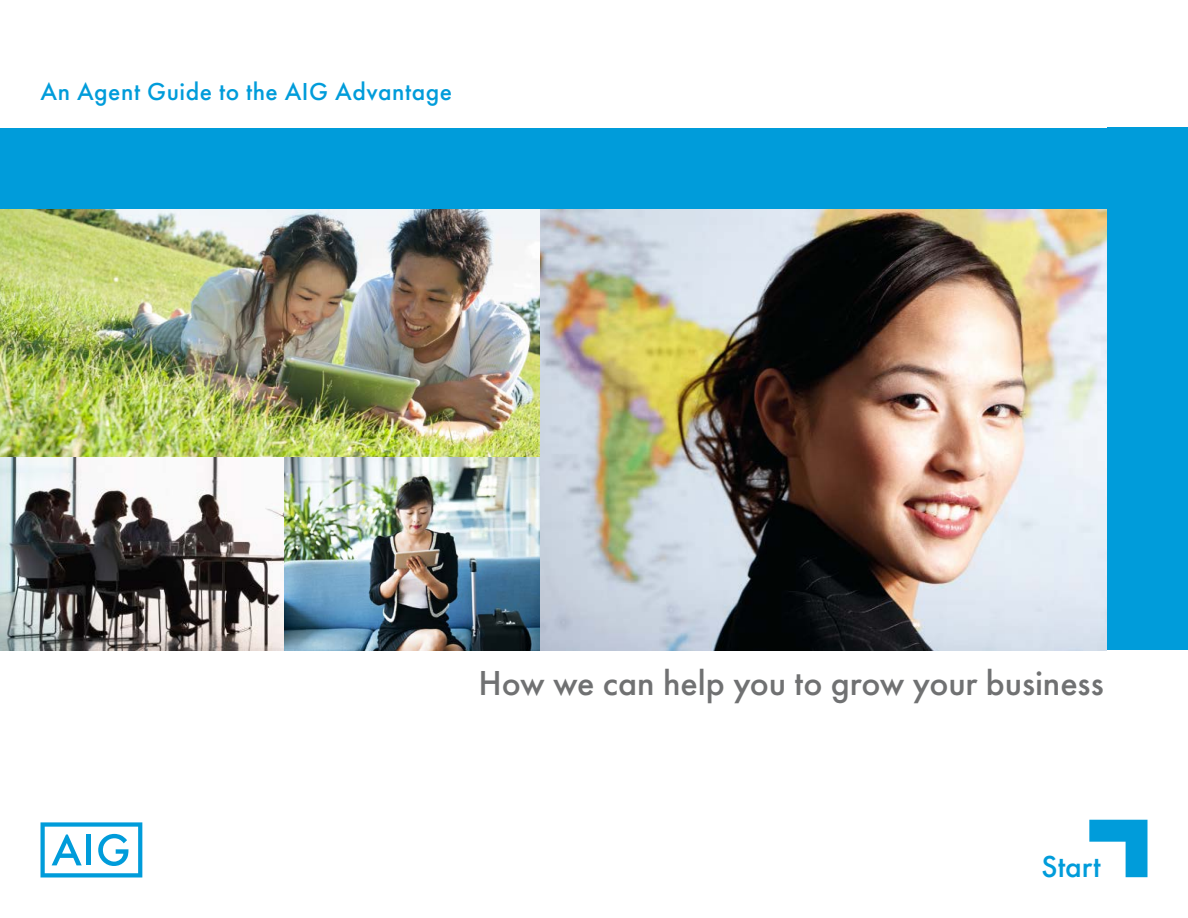
<style>
.page{position:relative;width:1188px;height:918px;background:#fff}
.page>*{position:absolute;margin:0;border:0;box-sizing:border-box;transform-origin:0 0}
.t1{font:500 36px "Futura PT";color:#707172}
.t2{font:500 31.5px "Futura PT";color:#009cda}
.t3{font:500 25.5px "Futura PT";letter-spacing:.02em;color:#009cda}
</style>
<div class="page">
<svg style="left:40px;top:822px;width:102px;height:56px"></svg>
<svg style="left:1089px;top:820px;width:59px;height:57px"></svg>
<img style="left:540px;top:209px;width:567px;height:441px">
<img style="left:284px;top:457px;width:256px;height:193px">
<img style="left:0;top:457px;width:284px;height:193px">
<img style="left:0;top:209px;width:540px;height:248px">
<div style="left:0;top:128px;width:1188px;height:81px;background:#009cda"></div>
<div style="left:1107px;top:128px;width:81px;height:522px;background:#009cda"></div>
<p class="t3" style="left:40px;top:77px;width:413px">An Agent Guide to the AIG Advantage</p>
<p class="t1" style="left:478px;top:661px;width:627px">How we can help you to grow your business</p>
<p class="t2" style="left:1041px;top:847px;width:61px">Start</p>
</div>
